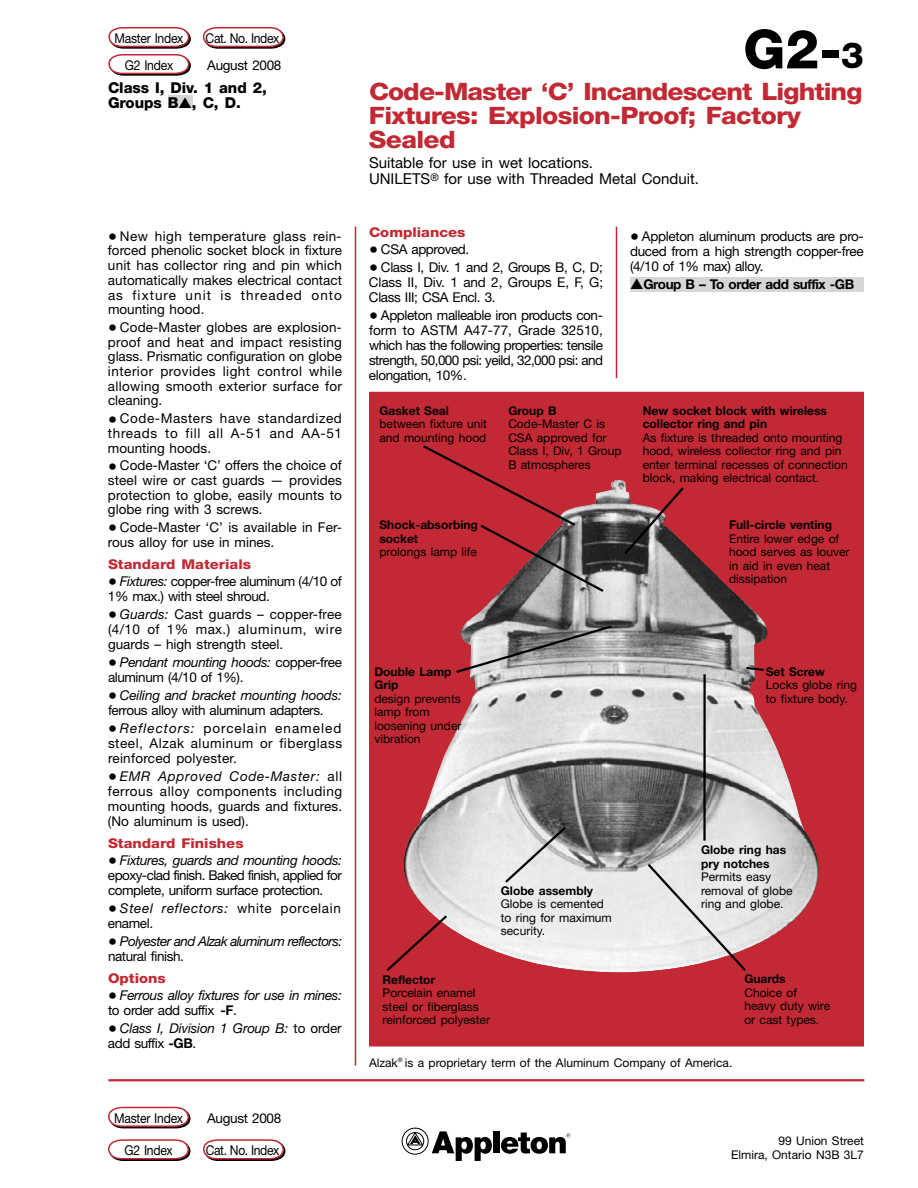
<style>
.page{position:relative;width:918px;height:1188px;background:#fff}
.page>*{position:absolute;margin:0;border:0;box-sizing:border-box;transform-origin:0 0}
.t1{font:800 54px "Helvetica Neue";color:#000}
.t2{font:800 24px/24px "Helvetica Neue";letter-spacing:-.03em;color:#c22934;scale:1.1 1}
.t3{font:15px/15.8px "Helvetica Neue";color:#000}
.t4{font:800 15px/15px "Helvetica Neue";letter-spacing:-.005em;color:#000}
.t5{font:13.5px/15px "Helvetica Neue";color:#000;text-align:justify}
.t6{font:13.5px/15px "Helvetica Neue";letter-spacing:-.03em;color:#000}
.t7{font:italic 13.5px/15px "Helvetica Neue";letter-spacing:-.025em;color:#000}
.t8{font:800 13.5px "Helvetica Neue";color:#c22934;scale:1.1 1}
.t9{font:700 13.5px "Helvetica Neue";letter-spacing:-.03em;color:#000}
.t10{font:13.5px "Helvetica Neue";letter-spacing:-.03em;color:#000;scale:.9 1}
.t11{font:13.5px "Helvetica Neue";letter-spacing:-.02em;color:#000;scale:.9 1}
.t12{font:13.5px "Helvetica Neue";letter-spacing:-.025em;color:#000}
.t13{font:13.5px "Helvetica Neue";color:#000;scale:.9 1}
.t14{font:12px/13.5px "Helvetica Neue";color:#000}
.t15{font:700 12px/13.5px "Helvetica Neue";color:#000}
.s1{font-size:18px}
.s2{font-style:italic}
.s3{font-style:normal;font-size:18px}
.s4{font-style:normal}
.s5{font-weight:700;font-style:normal}
.s6{font-size:36px}
</style>
<div class="page">
<div style="left:493px;top:1131px;width:7px;height:22px;background:#000"></div>
<svg style="left:501px;top:1133px;width:69px;height:21px"></svg>
<svg style="left:402px;top:1128px;width:90px;height:33px"></svg>
<hr style="left:108px;top:1079px;width:756px;height:2px;background:#c22934">
<svg style="left:202px;top:27px;width:84px;height:21px"></svg>
<svg style="left:108px;top:27px;width:83px;height:48px"></svg>
<svg style="left:203px;top:1139px;width:83px;height:21px"></svg>
<svg style="left:108px;top:1106px;width:83px;height:22px"></svg>
<svg style="left:108px;top:1139px;width:83px;height:21px"></svg>
<div style="left:168px;top:96px;width:24px;height:12px;background:#d6d6d6"></div>
<div style="left:630px;top:278px;width:234px;height:14px;background:#d6d6d6"></div>
<div style="left:371px;top:393px;width:492px;height:652px;background:#c22934"></div>
<img style="left:404px;top:480px;width:415px;height:492px">
<div style="left:369px;top:392px;width:495px;height:655px;border:3px solid #c22934"></div>
<hr style="left:355px;top:227px;width:1px;height:839px;background:#c22934">
<hr style="left:616px;top:227px;width:1px;height:151px;background:#c22934">
<svg style="left:386px;top:913px;width:63px;height:59px"></svg>
<svg style="left:503px;top:825px;width:65px;height:60px;background:#d0d0d0"></svg>
<svg style="left:645px;top:862px;width:103px;height:110px;background:#dfd3d4"></svg>
<hr style="left:703px;top:674px;width:3px;height:167px;background:#000">
<svg style="left:744px;top:665px;width:22px;height:7px"></svg>
<svg style="left:622px;top:485px;width:64px;height:72px"></svg>
<svg style="left:421px;top:445px;width:185px;height:149px"></svg>
<svg style="left:454px;top:624px;width:160px;height:51px;background:#a49798"></svg>
<p class="t11" style="left:114px;top:30px;width:78px">Master Index</p>
<p class="t10" style="left:206px;top:30px;width:84px">Cat. No. Index</p>
<p class="t13" style="left:125px;top:57px;width:55px">G2 Index</p>
<p class="t12" style="left:207px;top:57px;width:76px">August 2008</p>
<p class="t4" style="left:108px;top:80px;width:160px">Class I, Div. 1 and 2,<br>Groups B▲, C, D.</p>
<p class="t5" style="left:108px;top:228px;width:236px"><span class="s1">•</span> New high temperature glass rein&shy;forced phenolic socket block in fixture unit has collector ring and pin which automatically makes electrical contact as fixture unit is threaded onto mounting hood.</p>
<p class="t5" style="left:108px;top:320px;width:236px"><span class="s1">•</span> Code-Master globes are explosion&shy;proof and heat and impact resisting glass. Prismatic configuration on globe interior provides light control while allowing smooth exterior surface for cleaning.</p>
<p class="t5" style="left:108px;top:411px;width:236px"><span class="s1">•</span> Code-Masters have standardized threads to fill all A-51 and AA-51 mounting hoods.</p>
<p class="t5" style="left:108px;top:458px;width:235px"><span class="s1">•</span> Code-Master ‘C’ offers the choice of steel wire or cast guards — provides protection to globe, easily mounts to globe ring with 3 screws.</p>
<p class="t5" style="left:108px;top:520px;width:235px"><span class="s1">•</span> Code-Master ‘C’ is available in Fer&shy;rous alloy for use in mines.</p>
<p class="t8" style="left:108px;top:556px;width:132px">Standard Materials</p>
<p class="t6" style="left:108px;top:573px;width:235px"><span class="s1">•</span> <span class="s2">Fixtures:</span> copper-free aluminum (4/10 of<br>1% max.) with steel shroud.</p>
<p class="t5" style="left:108px;top:606px;width:235px"><span class="s1">•</span> <span class="s2">Guards:</span> Cast guards – copper-free (4/10 of 1% max.) aluminum, wire guards – high strength steel.</p>
<p class="t6" style="left:108px;top:654px;width:235px"><span class="s1">•</span> <span class="s2">Pendant mounting hoods:</span> copper-free aluminum (4/10 of 1%).</p>
<p class="t6" style="left:108px;top:687px;width:235px"><span class="s1">•</span> <span class="s2">Ceiling and bracket mounting hoods: </span>ferrous alloy with aluminum adapters.</p>
<p class="t5" style="left:108px;top:720px;width:236px"><span class="s1">•</span> <span class="s2">Reflectors:</span> porcelain enameled steel, Alzak aluminum or fiberglass reinforced polyester.</p>
<p class="t5" style="left:108px;top:768px;width:236px"><span class="s1">•</span> <span class="s2">EMR Approved Code-Master:</span> all ferrous alloy components including mounting hoods, guards and fixtures. (No aluminum is used).</p>
<p class="t8" style="left:108px;top:835px;width:125px">Standard Finishes</p>
<p class="t5" style="left:108px;top:852px;width:236px"><span class="s1">•</span> <span class="s2">Fixtures, guards and mounting hoods: </span>epoxy-clad finish. Baked finish, applied for complete, uniform surface protection.</p>
<p class="t5" style="left:108px;top:900px;width:234px"><span class="s1">•</span> <span class="s2">Steel reflectors:</span> white porcelain enamel.</p>
<p class="t7" style="left:108px;top:933px;width:236px"><span class="s3">•</span> Polyester and Alzak aluminum reflectors: <span class="s4">natural finish.</span></p>
<p class="t8" style="left:108px;top:970px;width:54px">Options</p>
<p class="t7" style="left:108px;top:987px;width:235px"><span class="s3">•</span> Ferrous alloy fixtures for use in mines: <span class="s4">to order add suffix</span> <span class="s5">-F</span><span class="s4">.</span></p>
<p class="t7" style="left:108px;top:1020px;width:235px"><span class="s3">•</span> Class I, Division 1 Group B: <span class="s4">to order add suffix</span> <span class="s5">-GB</span><span class="s4">.</span></p>
<h1 class="t1" style="left:743px;top:17px;width:122px">G2-<span class="s6">3</span></h1>
<h2 class="t2" style="left:369px;top:79px;width:450px">Code-Master ‘C’ Incandescent Lighting<br>Fixtures: Explosion-Proof; Factory<br>Sealed</h2>
<p class="t3" style="left:369px;top:154px;width:332px">Suitable for use in wet locations.<br>UNILETS<sup>®</sup> for use with Threaded Metal Conduit.</p>
<p class="t8" style="left:369px;top:224px;width:89px">Compliances</p>
<p class="t6" style="left:369px;top:241px;width:102px"><span class="s1">•</span> CSA approved.</p>
<p class="t5" style="left:369px;top:259px;width:236px"><span class="s1">•</span> Class I, Div. 1 and 2, Groups B, C, D; Class II, Div. 1 and 2, Groups E, F, G; Class III; CSA Encl. 3.</p>
<p class="t5" style="left:369px;top:307px;width:236px"><span class="s1">•</span> Appleton malleable iron products con&shy;form to ASTM A47-77, Grade 32510, which has the following properties: tensile strength, 50,000 psi: yeild, 32,000 psi: and elongation, 10%.</p>
<p class="t5" style="left:630px;top:228px;width:235px"><span class="s1">•</span> Appleton aluminum products are pro&shy;duced from a high strength copper-free (4/10 of 1% max) alloy.</p>
<p class="t9" style="left:630px;top:276px;width:226px">▲Group B – To order add suffix -GB</p>
<p class="t15" style="left:380px;top:403px;width:71px">Gasket Seal</p>
<p class="t14" style="left:380px;top:417px;width:109px">between fixture unit and mounting hood</p>
<p class="t15" style="left:380px;top:518px;width:100px">Shock-absorbing socket</p>
<p class="t14" style="left:380px;top:545px;width:99px">prolongs lamp life</p>
<p class="t15" style="left:508px;top:403px;width:50px">Group B</p>
<p class="t14" style="left:508px;top:417px;width:115px">Code-Master C is<br>CSA approved for<br>Class I, Div, 1 Group<br>B atmospheres</p>
<p class="t15" style="left:643px;top:403px;width:186px">New socket block with wireless collector ring and pin</p>
<p class="t14" style="left:643px;top:430px;width:207px">As fixture is threaded onto mounting hood, wireless collector ring and pin enter terminal recesses of connection block, making electrical contact.</p>
<p class="t15" style="left:729px;top:518px;width:104px">Full-circle venting</p>
<p class="t14" style="left:729px;top:532px;width:122px">Entire lower edge of hood serves as louver in aid in even heat dissipation</p>
<p class="t15" style="left:374px;top:664px;width:79px">Double Lamp<br>Grip</p>
<p class="t14" style="left:374px;top:692px;width:89px">design prevents lamp from loosening under vibration</p>
<p class="t15" style="left:766px;top:665px;width:61px">Set Screw</p>
<p class="t14" style="left:766px;top:678px;width:93px">Locks globe ring to fixture body.</p>
<p class="t15" style="left:501px;top:884px;width:94px">Globe assembly</p>
<p class="t14" style="left:501px;top:897px;width:113px">Globe is cemented to ring for maximum security.</p>
<p class="t15" style="left:383px;top:973px;width:54px">Reflector</p>
<p class="t14" style="left:383px;top:986px;width:109px">Porcelain enamel steel or fiberglass reinforced polyester</p>
<p class="t15" style="left:701px;top:843px;width:87px">Globe ring has pry notches</p>
<p class="t14" style="left:701px;top:870px;width:93px">Permits easy removal of globe ring and globe.</p>
<p class="t15" style="left:744px;top:972px;width:43px">Guards</p>
<p class="t14" style="left:744px;top:986px;width:87px">Choice of heavy duty wire or cast types.</p>
<p class="t14" style="left:369px;top:1056px;width:365px">Alzak<sup>®</sup> is a proprietary term of the Aluminum Company of America.</p>
<p class="t12" style="left:207px;top:1110px;width:76px">August 2008</p>
<p class="t10" style="left:206px;top:1142px;width:84px">Cat. No. Index</p>
<p class="t11" style="left:114px;top:1110px;width:78px">Master Index</p>
<p class="t13" style="left:124px;top:1142px;width:55px">G2 Index</p>
<p class="t14" style="left:731px;top:1134px;width:134px;text-align:right">99 Union Street<br>Elmira, Ontario N3B 3L7</p>
</div>
